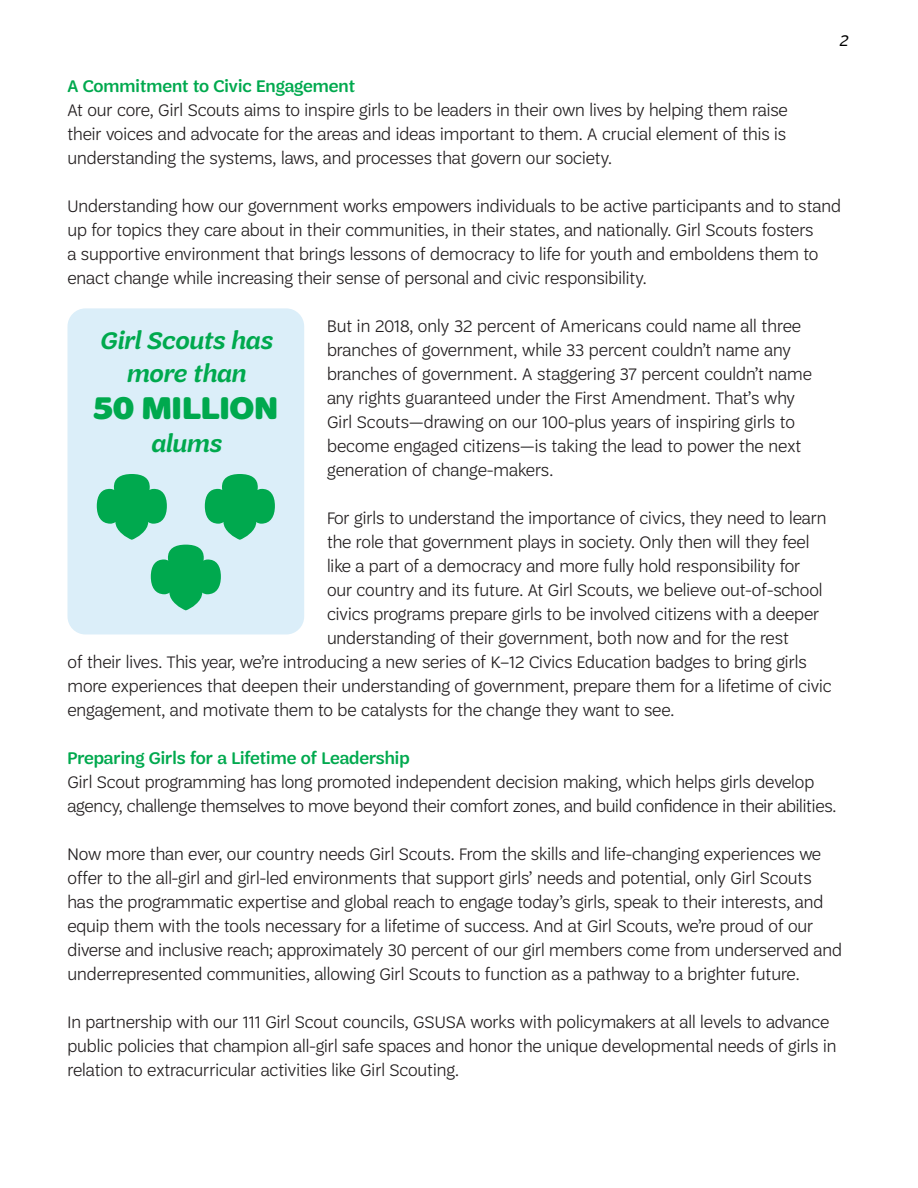
<style>
.page{position:relative;width:918px;height:1188px;background:#fff}
.page>*{position:absolute;margin:0;border:0;box-sizing:border-box;transform-origin:0 0}
.Call-outs{font:900 33px "Trefoil Sans";color:#00a94e}
.Call-outs-2{font:italic 600 25.5px "Trefoil Sans";color:#00a94e}
.Body_Copy{font:300 18px/24px "Trefoil Sans";color:#231f20}
.Body_Copy-2{font:500 18px "Trefoil Sans";color:#00a94e}
.t1{font:italic 16.5px "Trefoil Sans";color:#000}
</style>
<div class="page">
<div style="left:68px;top:308px;width:236px;height:326px;background:#dbeef9;border-radius:18px"></div>
<svg style="left:97px;top:474px;width:178px;height:136px"></svg>
<p class="t1" style="left:839px;top:31px;width:10px">2</p>
<p class="Body_Copy-2" style="left:68px;top:76px;width:289px">A Commitment to Civic Engagement</p>
<p class="Body_Copy" style="left:68px;top:98px;width:722px;text-align:justify">At our core, Girl Scouts aims to inspire girls to be leaders in their own lives by helping them raise their voices and advocate for the areas and ideas important to them. A crucial element of this is understanding the systems, laws, and processes that govern our society.</p>
<p class="Body_Copy" style="left:68px;top:194px;width:775px">Understanding how our government works empowers individuals to be active participants and to stand up for topics they care about in their communities, in their states, and nationally. Girl Scouts fosters<br>a supportive environment that brings lessons of democracy to life for youth and emboldens them to enact change while increasing their sense of personal and civic responsibility.</p>
<p class="Body_Copy" style="left:327px;top:314px;width:486px">But in 2018, only 32 percent of Americans could name all three branches of government, while 33 percent couldn’t name any branches of government. A staggering 37 percent couldn’t name any rights guaranteed under the First Amendment. That’s why Girl Scouts—drawing on our 100-plus years of inspiring girls to become engaged citizens—is taking the lead to power the next generation of change-makers.</p>
<p class="Body_Copy" style="left:327px;top:506px;width:501px">For girls to understand the importance of civics, they need to learn</p>
<p class="Body_Copy" style="left:327px;top:530px;width:484px">the role that government plays in society. Only then will they feel</p>
<p class="Body_Copy" style="left:327px;top:554px;width:475px">like a part of a democracy and more fully hold responsibility for</p>
<p class="Body_Copy" style="left:327px;top:578px;width:497px">our country and its future. At Girl Scouts, we believe out-of-school</p>
<p class="Body_Copy" style="left:327px;top:602px;width:494px">civics programs prepare girls to be involved citizens with a deeper</p>
<p class="Body_Copy" style="left:327px;top:626px;width:463px">understanding of their government, both now and for the rest</p>
<p class="Body_Copy" style="left:68px;top:650px;width:741px">of their lives. This year, we’re introducing a new series of K–12 Civics Education badges to bring girls</p>
<p class="Body_Copy" style="left:68px;top:674px;width:766px">more experiences that deepen their understanding of government, prepare them for a lifetime of civic</p>
<p class="Body_Copy" style="left:68px;top:698px;width:608px">engagement, and motivate them to be catalysts for the change they want to see.</p>
<p class="Body_Copy-2" style="left:68px;top:748px;width:344px">Preparing Girls for a Lifetime of Leadership</p>
<p class="Body_Copy" style="left:68px;top:770px;width:770px">Girl Scout programming has long promoted independent decision making, which helps girls develop agency, challenge themselves to move beyond their comfort zones, and build confidence in their abilities.</p>
<p class="Body_Copy" style="left:68px;top:842px;width:776px">Now more than ever, our country needs Girl Scouts. From the skills and life-changing experiences we offer to the all-girl and girl-led environments that support girls’ needs and potential, only Girl Scouts has the programmatic expertise and global reach to engage today’s girls, speak to their interests, and equip them with the tools necessary for a lifetime of success. And at Girl Scouts, we’re proud of our diverse and inclusive reach; approximately 30 percent of our girl members come from underserved and underrepresented communities, allowing Girl Scouts to function as a pathway to a brighter future.</p>
<p class="Body_Copy" style="left:68px;top:1010px;width:770px">In partnership with our 111 Girl Scout councils, GSUSA works with policymakers at all levels to advance public policies that champion all-girl safe spaces and honor the unique developmental needs of girls in relation to extracurricular activities like Girl Scouting.</p>
<p class="Call-outs-2" style="left:100px;top:326px;width:174px">Girl Scouts has</p>
<p class="Call-outs-2" style="left:126px;top:359px;width:121px">more than</p>
<p class="Call-outs" style="left:93px;top:390px;width:186px">50 MILLION</p>
<p class="Call-outs-2" style="left:151px;top:430px;width:72px">alums</p>
</div>
